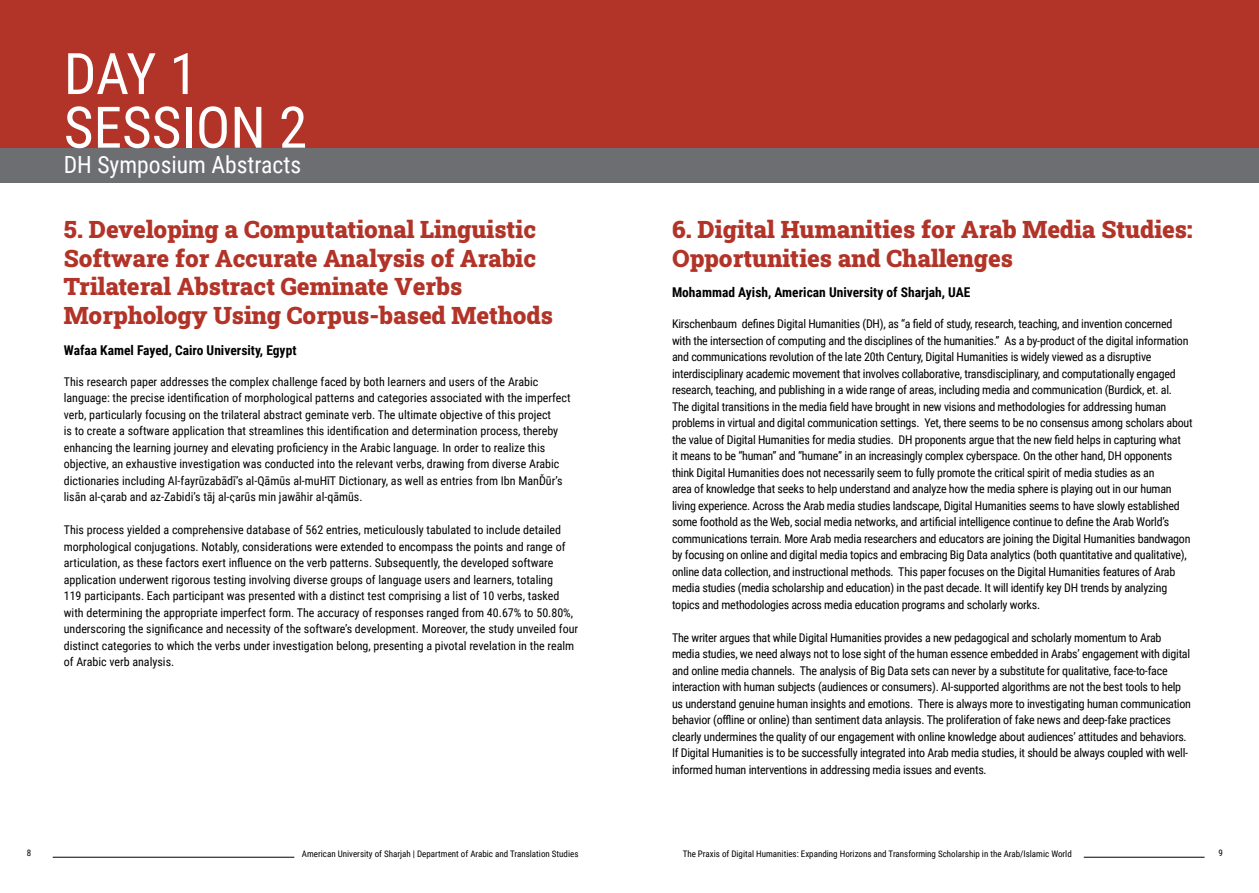
<style>
.page{position:relative;width:1259px;height:893px;background:#fff}
.page>*{position:absolute;margin:0;border:0;box-sizing:border-box;transform-origin:0 0}
.t1{font:57.3px/53.7px "Roboto Condensed";color:#fff}
.t2{font:24px/28.8px "Roboto Slab";color:#b23428}
.t3{font:23.55px "Roboto Condensed";color:#fff}
.t4{font:700 13.5px "Roboto Condensed";color:#000}
.t5{font:12px/16.5px "Roboto Condensed";letter-spacing:-.02em;color:#000}
.t6{font:12px/16.5px "Roboto Condensed";color:#000}
.t7{font:9px "Roboto Condensed";color:#000}
</style>
<div class="page">
<hr style="left:53px;top:857px;width:241px;height:1px;background:#000">
<hr style="left:1083px;top:857px;width:121px;height:1px;background:#000">
<div style="left:0;top:0;width:1259px;height:148px;background:#b23428"></div>
<div style="left:0;top:148px;width:1259px;height:35px;background:#6d6e71"></div>
<h1 class="t1" style="left:64px;top:45px;width:245px">DAY 1<br>SESSION 2</h1>
<h3 class="t3" style="left:64px;top:148px;width:239px">DH Symposium Abstracts</h3>
<h2 class="t2" style="left:64px;top:214px;width:490px">5. Developing a Computational Linguistic Software for Accurate Analysis of Arabic Trilateral Abstract Geminate Verbs Morphology Using Corpus-based Methods</h2>
<p class="t4" style="left:64px;top:340px;width:234px">Wafaa Kamel Fayed, Cairo University, Egypt</p>
<p class="t6" style="left:64px;top:373px;width:508px">This research paper addresses the complex challenge faced by both learners and users of the Arabic language: the precise identification of morphological patterns and categories associated with the imperfect verb, particularly focusing on the trilateral abstract geminate verb. The ultimate objective of this project<br>is to create a software application that streamlines this identification and determination process, thereby enhancing the learning journey and elevating proficiency in the Arabic language. In order to realize this objective, an exhaustive investigation was conducted into the relevant verbs, drawing from diverse Arabic dictionaries including Al-fayrūzabādī’s al-Qāmūs al-muHīT Dictionary, as well as entries from Ibn ManĎūr’s lisān al-ςarab and az-Zabidi’s tāj al-ςarūs min jawāhir al-qāmūs.</p>
<p class="t6" style="left:64px;top:521px;width:516px">This process yielded a comprehensive database of 562 entries, meticulously tabulated to include detailed morphological conjugations. Notably, considerations were extended to encompass the points and range of articulation, as these factors exert influence on the verb patterns. Subsequently, the developed software application underwent rigorous testing involving diverse groups of language users and learners, totaling<br>119 participants. Each participant was presented with a distinct test comprising a list of 10 verbs, tasked with determining the appropriate imperfect form. The accuracy of responses ranged from 40.67% to 50.80%, underscoring the significance and necessity of the software’s development. Moreover, the study unveiled four distinct categories to which the verbs under investigation belong, presenting a pivotal revelation in the realm of Arabic verb analysis.</p>
<h2 class="t2" style="left:672px;top:214px;width:522px">6. Digital Humanities for Arab Media Studies:<br>Opportunities and Challenges</h2>
<p class="t4" style="left:672px;top:283px;width:300px">Mohammad Ayish, American University of Sharjah, UAE</p>
<p class="t5" style="left:672px;top:315px;width:522px">Kirschenbaum defines Digital Humanities (DH), as “a field of study, research, teaching, and invention concerned with the intersection of computing and the disciplines of the humanities.” As a by-product of the digital information and communications revolution of the late 20th Century, Digital Humanities is widely viewed as a disruptive interdisciplinary academic movement that involves collaborative, transdisciplinary, and computationally engaged research, teaching, and publishing in a wide range of areas, including media and communication (Burdick, et. al.<br>The digital transitions in the media field have brought in new visions and methodologies for addressing human problems in virtual and digital communication settings. Yet, there seems to be no consensus among scholars about the value of Digital Humanities for media studies. DH proponents argue that the new field helps in capturing what<br>it means to be “human” and “humane” in an increasingly complex cyberspace. On the other hand, DH opponents think Digital Humanities does not necessarily seem to fully promote the critical spirit of media studies as an<br>area of knowledge that seeks to help understand and analyze how the media sphere is playing out in our human living experience. Across the Arab media studies landscape, Digital Humanities seems to have slowly established some foothold as the Web, social media networks, and artificial intelligence continue to define the Arab World’s communications terrain. More Arab media researchers and educators are joining the Digital Humanities bandwagon by focusing on online and digital media topics and embracing Big Data analytics (both quantitative and qualitative), online data collection, and instructional methods. This paper focuses on the Digital Humanities features of Arab media studies (media scholarship and education) in the past decade. It will identify key DH trends by analyzing topics and methodologies across media education programs and scholarly works.</p>
<p class="t5" style="left:672px;top:629px;width:520px">The writer argues that while Digital Humanities provides a new pedagogical and scholarly momentum to Arab media studies, we need always not to lose sight of the human essence embedded in Arabs’ engagement with digital and online media channels. The analysis of Big Data sets can never by a substitute for qualitative, face-to-face interaction with human subjects (audiences or consumers). AI-supported algorithms are not the best tools to help us understand genuine human insights and emotions. There is always more to investigating human communication behavior (offline or online) than sentiment data anlaysis. The proliferation of fake news and deep-fake practices clearly undermines the quality of our engagement with online knowledge about audiences’ attitudes and behaviors.<br>If Digital Humanities is to be successfully integrated into Arab media studies, it should be always coupled with well&shy;informed human interventions in addressing media issues and events.</p>
<p class="t7" style="left:27px;top:847px;width:6px">8</p>
<p class="t7" style="left:302px;top:848px;width:278px">American University of Sharjah | Department of Arabic and Translation Studies</p>
<p class="t7" style="left:682px;top:848px;width:391px">The Praxis of Digital Humanities: Expanding Horizons and Transforming Scholarship in the Arab/Islamic World</p>
<p class="t7" style="left:1218px;top:847px;width:6px">9</p>
</div>
